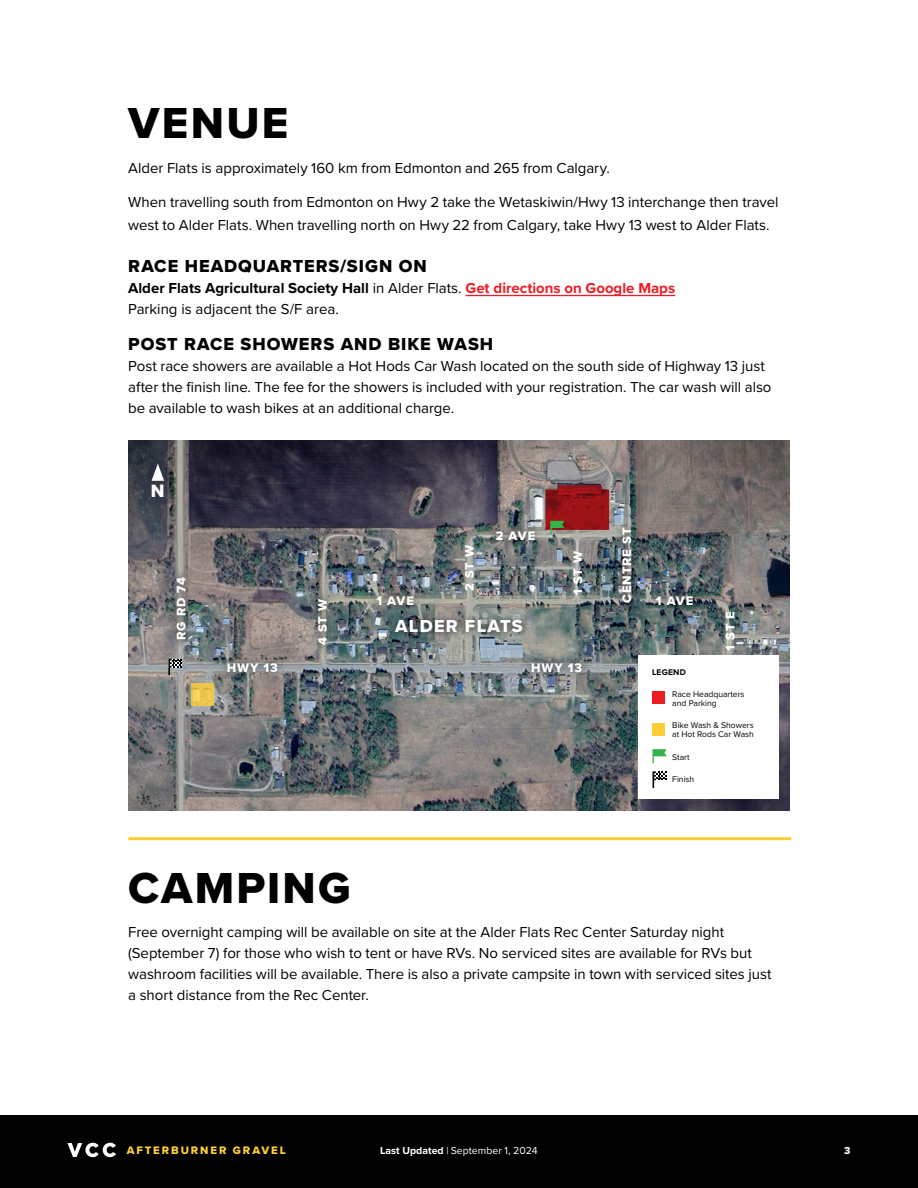
<style>
.page{position:relative;width:918px;height:1188px;background:#fff}
.page>*{position:absolute;margin:0;border:0;box-sizing:border-box;transform-origin:0 0}
.t1{font:45px "Proxima Nova Extrabld";letter-spacing:.05em;color:#000}
.t2{font:18.6px "Proxima Nova Extrabld";color:#fff}
.t3{font:18px "Proxima Nova Extrabld";letter-spacing:.05em;color:#000}
.t4{font:18px "Proxima Nova Extrabld";letter-spacing:.07em;color:#fff}
.t5{font:15px/21px "Proxima Nova";letter-spacing:-.005em;color:#000}
.t6{font:12.75px "Proxima Nova Extrabld";letter-spacing:.07em;color:#fff}
.t7{font:11.25px "Proxima Nova Extrabld";letter-spacing:.17em;color:#ffce35}
.t8{font:10.5px "Proxima Nova";color:#fff}
.t9{font:10.5px "Proxima Nova Extrabld";color:#fff}
.t10{font:8.55px/9px "Proxima Nova";color:#000}
.t11{font:700 8.55px "Proxima Nova";letter-spacing:.02em;color:#000}
.s1{font-weight:700}
.s2{font-weight:700;color:#ed1d24}
</style>
<div class="page">
<div style="left:0;top:1115px;width:918px;height:73px;background:#000"></div>
<svg style="left:67px;top:1143px;width:49px;height:14px"></svg>
<hr style="left:466px;top:295px;width:209px;height:1px;background:#ed1d24">
<hr style="left:128px;top:837px;width:663px;height:3px;background:#ffce35">
<img style="left:128px;top:440px;width:662px;height:370px">
<div style="left:387px;top:612px;width:143px;height:29px;background:#000;opacity:.75"></div>
<svg style="left:192px;top:684px;width:22px;height:22px"></svg>
<svg style="left:545px;top:485px;width:64px;height:50px;background:#922a29"></svg>
<svg style="left:168px;top:659px;width:14px;height:16px"></svg>
<div style="left:638px;top:655px;width:141px;height:144px;background:#fff"></div>
<svg style="left:653px;top:749px;width:14px;height:14px"></svg>
<svg style="left:653px;top:771px;width:13px;height:17px"></svg>
<div style="left:653px;top:692px;width:12px;height:12px;background:#ed1d24"></div>
<div style="left:653px;top:723px;width:12px;height:13px;background:#ffce35"></div>
<svg style="left:152px;top:463px;width:12px;height:18px"></svg>
<div style="left:219px;top:655px;width:67px;height:25px;background:#000;opacity:.75"></div>
<div style="left:523px;top:655px;width:67px;height:25px;background:#000;opacity:.75"></div>
<div style="left:648px;top:588px;width:52px;height:25px;background:#000;opacity:.75"></div>
<div style="left:488px;top:523px;width:55px;height:25px;background:#000;opacity:.75"></div>
<div style="left:368px;top:588px;width:53px;height:25px;background:#000;opacity:.75"></div>
<div style="left:168px;top:569px;width:26px;height:79px;background:#000;opacity:.75"></div>
<div style="left:310px;top:591px;width:25px;height:62px;background:#000;opacity:.75"></div>
<div style="left:614px;top:520px;width:25px;height:91px;background:#000;opacity:.75"></div>
<h1 class="t1" style="left:128px;top:90px;width:162px">VENUE</h1>
<p class="t5" style="left:128px;top:157px;width:483px">Alder Flats is approximately 160 km from Edmonton and 265 from Calgary.</p>
<p class="t5" style="left:128px;top:190px;width:652px;line-height:22.5px">When travelling south from Edmonton on Hwy 2 take the Wetaskiwin/Hwy 13 interchange then travel west to Alder Flats. When travelling north on Hwy 22 from Calgary, take Hwy 13 west to Alder Flats.</p>
<p class="t3" style="left:128px;top:253px;width:300px">RACE HEADQUARTERS/SIGN ON</p>
<p class="t5" style="left:128px;top:277px;width:549px"><span class="s1">Alder Flats Agricultural Society Hall</span> in Alder Flats. <span class="s2">Get directions on Google Maps<br></span>Parking is adjacent the S/F area.</p>
<p class="t3" style="left:128px;top:331px;width:367px">POST RACE SHOWERS AND BIKE WASH</p>
<p class="t5" style="left:128px;top:355px;width:645px">Post race showers are available a Hot Hods Car Wash located on the south side of Highway 13 just after the finish line. The fee for the showers is included with your registration. The car wash will also be available to wash bikes at an additional charge.</p>
<p class="t2" style="left:151px;top:477px;width:15px">N</p>
<p class="t6" style="left:172px;top:640px;width:65px;rotate:-90deg">RG RD 74</p>
<p class="t6" style="left:313px;top:645px;width:48px;rotate:-90deg">4 ST W</p>
<p class="t6" style="left:376px;top:591px;width:39px">1 AVE</p>
<p class="t6" style="left:496px;top:526px;width:41px">2 AVE</p>
<p class="t6" style="left:460px;top:591px;width:48px;rotate:-90deg">2 ST W</p>
<p class="t6" style="left:568px;top:595px;width:46px;rotate:-90deg">1 ST W</p>
<p class="t4" style="left:395px;top:613px;width:129px">ALDER FLATS</p>
<p class="t6" style="left:227px;top:658px;width:53px">HWY 13</p>
<p class="t6" style="left:531px;top:658px;width:53px">HWY 13</p>
<p class="t6" style="left:617px;top:603px;width:77px;rotate:-90deg">CENTRE ST</p>
<p class="t6" style="left:656px;top:591px;width:39px">1 AVE</p>
<p class="t6" style="left:721px;top:651px;width:41px;rotate:-90deg">1 ST E</p>
<p class="t11" style="left:652px;top:665px;width:35px">LEGEND</p>
<p class="t10" style="left:672px;top:689px;width:74px">Race Headquarters and Parking</p>
<p class="t10" style="left:672px;top:721px;width:83px">Bike Wash &amp; Showers at Hot Rods Car Wash</p>
<p class="t10" style="left:672px;top:752px;width:19px">Start</p>
<p class="t10" style="left:672px;top:775px;width:23px">Finish</p>
<h1 class="t1" style="left:128px;top:854px;width:224px">CAMPING</h1>
<p class="t5" style="left:128px;top:921px;width:645px">Free overnight camping will be available on site at the Alder Flats Rec Center Saturday night (September 7) for those who wish to tent or have RVs. No serviced sites are available for RVs but washroom facilities will be available. There is also a private campsite in town with serviced sites just a short distance from the Rec Center.</p>
<p class="t7" style="left:127px;top:1142px;width:161px">AFTERBURNER GRAVEL</p>
<p class="t8" style="left:380px;top:1143px;width:159px"><span class="s1">Last Updated</span> | September 1, 2024</p>
<p class="t9" style="left:844px;top:1143px;width:8px">3</p>
</div>
